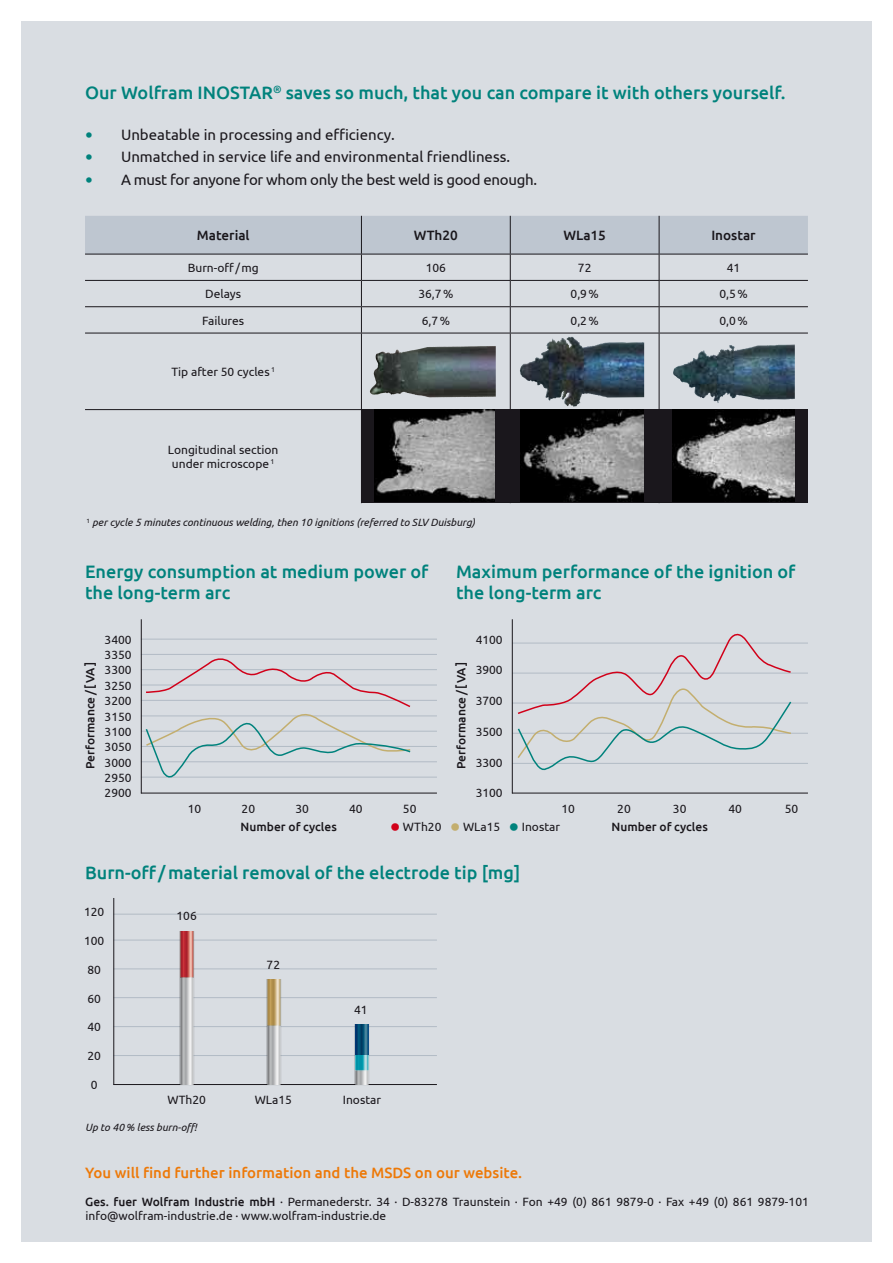
<style>
.page{position:relative;width:893px;height:1263px;background:#fff}
.page>*{position:absolute;margin:0;border:0;box-sizing:border-box;transform-origin:0 0}
.t1{font:500 18px/21.6px "Ubuntu";color:#00827c}
.t2{font:15px "Ubuntu";color:#1a171c}
.t3{font:500 15px "Ubuntu";color:#ed7908}
.t4{font:15px "Ubuntu";letter-spacing:-.02em;color:#1a171c}
.t5{font:500 13.5px "Ubuntu";color:#1a171c}
.t6{font:12px/15.3px "Ubuntu";color:#1a171c;text-align:justify}
.t7{font:500 12px "Ubuntu";color:#1a171c}
.t8{font:italic 10.5px "Ubuntu";color:#1a171c}
.s1{font-family:"Rotis Serif";color:#00827c}
.s2{font-family:"Rotis Serif";font-size:21px;color:#d10019}
.s3{font-family:"Rotis Serif";font-size:21px;color:#c3ae6e}
.s4{font-family:"Rotis Serif";font-size:21px;color:#00827c}
.s5{font-weight:500}
</style>
<div class="page">
<div style="left:21px;top:21px;width:851px;height:1221px;background:#d9dde2"></div>
<hr style="left:141px;top:639px;width:296px;height:1px;background:#b2bbc5">
<hr style="left:141px;top:654px;width:296px;height:1px;background:#b2bbc5">
<hr style="left:141px;top:669px;width:296px;height:1px;background:#b2bbc5">
<hr style="left:141px;top:685px;width:296px;height:1px;background:#b2bbc5">
<hr style="left:141px;top:700px;width:296px;height:1px;background:#b2bbc5">
<hr style="left:141px;top:715px;width:296px;height:1px;background:#b2bbc5">
<hr style="left:141px;top:731px;width:296px;height:1px;background:#b2bbc5">
<hr style="left:141px;top:746px;width:296px;height:1px;background:#b2bbc5">
<hr style="left:141px;top:761px;width:296px;height:1px;background:#b2bbc5">
<hr style="left:141px;top:777px;width:296px;height:1px;background:#b2bbc5">
<hr style="left:141px;top:793px;width:296px;height:1px;background:#1a171c">
<hr style="left:141px;top:619px;width:1px;height:174px;background:#1a171c">
<svg style="left:144px;top:658px;width:268px;height:120px"></svg>
<hr style="left:512px;top:643px;width:296px;height:1px;background:#b2bbc5">
<hr style="left:512px;top:673px;width:296px;height:1px;background:#b2bbc5">
<hr style="left:512px;top:703px;width:296px;height:1px;background:#b2bbc5">
<hr style="left:512px;top:733px;width:296px;height:1px;background:#b2bbc5">
<hr style="left:512px;top:763px;width:296px;height:1px;background:#b2bbc5">
<hr style="left:512px;top:793px;width:296px;height:1px;background:#1a171c">
<hr style="left:512px;top:619px;width:1px;height:174px;background:#1a171c">
<svg style="left:516px;top:633px;width:276px;height:138px"></svg>
<div style="left:361px;top:410px;width:447px;height:93px;background:#1a171c"></div>
<hr style="left:85px;top:333px;width:276px;height:1px;background:#1a171c">
<hr style="left:361px;top:333px;width:149px;height:1px;background:#1a171c">
<hr style="left:361px;top:333px;width:1px;height:76px;background:#1a171c">
<hr style="left:510px;top:333px;width:149px;height:1px;background:#1a171c">
<hr style="left:510px;top:333px;width:1px;height:76px;background:#1a171c">
<hr style="left:85px;top:409px;width:276px;height:1px;background:#1a171c">
<hr style="left:361px;top:409px;width:149px;height:1px;background:#1a171c">
<hr style="left:510px;top:409px;width:149px;height:1px;background:#1a171c">
<svg style="left:85px;top:216px;width:723px;height:117px"></svg>
<hr style="left:659px;top:333px;width:149px;height:1px;background:#1a171c">
<hr style="left:659px;top:333px;width:1px;height:76px;background:#1a171c">
<hr style="left:659px;top:409px;width:149px;height:1px;background:#1a171c">
<img style="left:400px;top:346px;width:94px;height:7px">
<img style="left:520px;top:337px;width:52px;height:68px">
<img style="left:673px;top:345px;width:111px;height:53px">
<img style="left:521px;top:410px;width:122px;height:91px">
<img style="left:672px;top:410px;width:123px;height:91px">
<img style="left:374px;top:409px;width:120px;height:92px">
<hr style="left:113px;top:914px;width:324px;height:1px;background:#b2bbc5">
<hr style="left:113px;top:940px;width:324px;height:1px;background:#b2bbc5">
<hr style="left:113px;top:968px;width:324px;height:1px;background:#b2bbc5">
<hr style="left:113px;top:997px;width:324px;height:1px;background:#b2bbc5">
<hr style="left:113px;top:1026px;width:324px;height:1px;background:#b2bbc5">
<hr style="left:113px;top:1055px;width:324px;height:1px;background:#b2bbc5">
<hr style="left:113px;top:1084px;width:324px;height:1px;background:#1a171c">
<hr style="left:113px;top:898px;width:1px;height:187px;background:#1a171c">
<img style="left:354px;top:1024px;width:16px;height:60px">
<img style="left:173px;top:931px;width:30px;height:153px">
<svg style="left:180px;top:931px;width:13px;height:46px"></svg>
<img style="left:266px;top:979px;width:16px;height:105px">
<svg style="left:267px;top:979px;width:13px;height:46px"></svg>
<svg style="left:355px;top:1024px;width:14px;height:30px"></svg>
<h1 class="t1" style="left:85px;top:81px;width:702px">Our Wolfram Inostar<sup>®</sup> saves so much, that you can compare it with others yourself.</h1>
<p class="t2" style="left:85px;top:125px;width:311px"><span class="s1">•</span> Unbeatable in processing and efficiency.</p>
<p class="t2" style="left:85px;top:148px;width:427px"><span class="s1">•</span> Unmatched in service life and environmental friendliness.</p>
<p class="t4" style="left:85px;top:170px;width:454px"><span class="s1">•</span> A must for anyone for whom only the best weld is good enough.</p>
<p class="t5" style="left:197px;top:227px;width:54px">Material</p>
<p class="t5" style="left:414px;top:227px;width:45px">WTh20</p>
<p class="t5" style="left:563px;top:227px;width:44px">WLa15</p>
<p class="t5" style="left:711px;top:227px;width:46px">Inostar</p>
<p class="t6" style="left:188px;top:260px;width:72px">Burn-off/mg</p>
<p class="t6" style="left:426px;top:260px;width:22px">106</p>
<p class="t6" style="left:578px;top:260px;width:15px">72</p>
<p class="t6" style="left:727px;top:260px;width:15px">41</p>
<p class="t6" style="left:205px;top:286px;width:37px">Delays</p>
<p class="t6" style="left:418px;top:286px;width:37px">36,7%</p>
<p class="t6" style="left:571px;top:286px;width:30px">0,9%</p>
<p class="t6" style="left:719px;top:286px;width:30px">0,5%</p>
<p class="t6" style="left:202px;top:312px;width:43px">Failures</p>
<p class="t6" style="left:422px;top:312px;width:30px">6,7%</p>
<p class="t6" style="left:571px;top:312px;width:30px">0,2%</p>
<p class="t6" style="left:719px;top:312px;width:30px">0,0%</p>
<p class="t6" style="left:171px;top:364px;width:105px">Tip after 50 cycles <sup>1</sup></p>
<p class="t6" style="left:168px;top:442px;width:112px;line-height:14.4px;text-align:center">Longitudinal section under microscope <sup>1</sup></p>
<p class="t8" style="left:86px;top:516px;width:390px"><sup>1</sup> per cycle 5 minutes continuous welding, then 10 ignitions (referred to SLV Duisburg)</p>
<h1 class="t1" style="left:85px;top:560px;width:345px">Energy consumption at medium power of the long-term arc</h1>
<p class="t6" style="left:105px;top:631px;width:29px">3400<br>3350<br>3300<br>3250<br>3200<br>3150<br>3100<br>3050<br>3000<br>2950<br>2900</p>
<p class="t7" style="left:83px;top:769px;width:108px;rotate:-90deg">Performance/[VA ]</p>
<p class="t6" style="left:188px;top:800px;width:15px">10</p>
<p class="t6" style="left:242px;top:800px;width:15px">20</p>
<p class="t6" style="left:295px;top:800px;width:15px">30</p>
<p class="t6" style="left:349px;top:800px;width:15px">40</p>
<p class="t6" style="left:403px;top:800px;width:15px">50</p>
<h1 class="t1" style="left:456px;top:560px;width:341px">Maximum performance of the ignition of the long-term arc</h1>
<p class="t6" style="left:476px;top:631px;width:29px">4100</p>
<p class="t6" style="left:476px;top:662px;width:29px">3900</p>
<p class="t6" style="left:476px;top:693px;width:29px">3700</p>
<p class="t6" style="left:476px;top:724px;width:29px">3500</p>
<p class="t6" style="left:476px;top:754px;width:29px">3300</p>
<p class="t6" style="left:476px;top:785px;width:29px">3100</p>
<p class="t7" style="left:454px;top:769px;width:108px;rotate:-90deg">Performance/[VA ]</p>
<p class="t6" style="left:561px;top:800px;width:15px">10</p>
<p class="t6" style="left:617px;top:800px;width:15px">20</p>
<p class="t6" style="left:673px;top:800px;width:15px">30</p>
<p class="t6" style="left:728px;top:800px;width:15px">40</p>
<p class="t6" style="left:785px;top:800px;width:15px">50</p>
<p class="t7" style="left:241px;top:819px;width:98px">N umber of cycles</p>
<p class="t6" style="left:390px;top:818px;width:172px"><span class="s2">•</span> WTh20 <span class="s3">•</span> WLa15 <span class="s4">•</span> Inostar</p>
<h1 class="t1" style="left:85px;top:861px;width:437px">Burn-off/material removal of the electrode tip [mg]</h1>
<p class="t6" style="left:84px;top:904px;width:22px">120</p>
<p class="t6" style="left:84px;top:933px;width:22px">100</p>
<p class="t6" style="left:88px;top:961px;width:15px">80</p>
<p class="t6" style="left:88px;top:990px;width:15px">60</p>
<p class="t6" style="left:88px;top:1019px;width:15px">40</p>
<p class="t6" style="left:88px;top:1048px;width:15px">20</p>
<p class="t6" style="left:91px;top:1077px;width:8px">0</p>
<p class="t6" style="left:177px;top:908px;width:22px">106</p>
<p class="t6" style="left:267px;top:957px;width:15px">72</p>
<p class="t6" style="left:354px;top:1002px;width:15px">41</p>
<p class="t6" style="left:167px;top:1092px;width:40px">WTh20</p>
<p class="t6" style="left:255px;top:1092px;width:39px">WLa15</p>
<p class="t6" style="left:343px;top:1092px;width:40px">Inostar</p>
<p class="t8" style="left:85px;top:1121px;width:113px">Up to 40% less burn-off!</p>
<p class="t3" style="left:85px;top:1163px;width:439px">You will find further information and the MSDS on our website.</p>
<p class="t7" style="left:612px;top:819px;width:98px">N umber of cycles</p>
<p class="t6" style="left:85px;top:1194px;width:725px;line-height:14.4px"><span class="s5">Ges. fuer Wolfram Industrie mbH</span> · Permanederstr. 34 · D-83278 Traunstein · Fon +49 (0) 861 9879-0 · Fax +49 (0) 861 9879-101 info@wolfram-industrie.de · www.wolfram-industrie.de</p>
</div>
